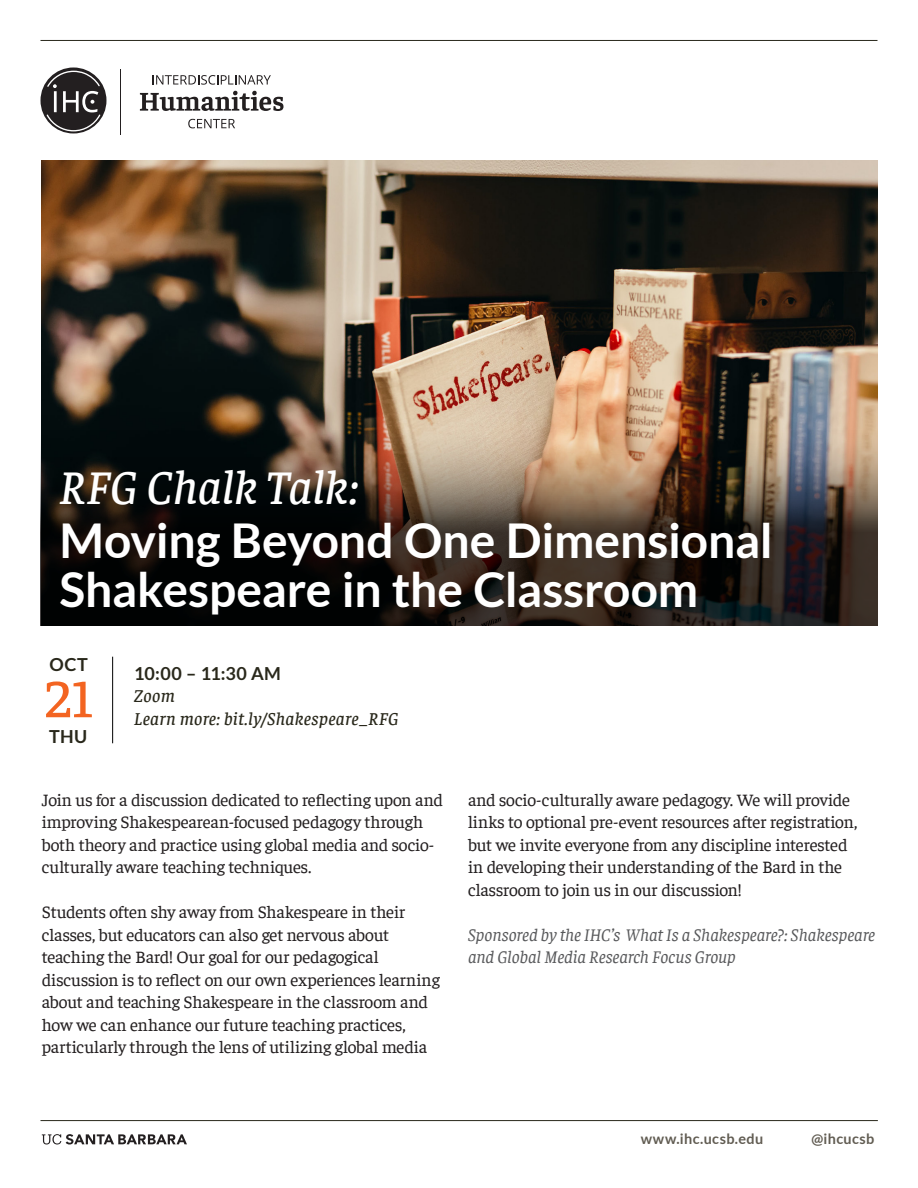
<style>
.page{position:relative;width:918px;height:1188px;background:#fff}
.page>*{position:absolute;margin:0;border:0;box-sizing:border-box;transform-origin:0 0}
.t1{font:500 54px "Faustina";color:#f36421}
.t2{font:700 48px/49.5px "Lato";color:#fff}
.t3{font:italic 500 48px "Faustina";letter-spacing:-.005em;color:#fff}
.t4{font:italic 500 18px "Faustina";letter-spacing:.015em;color:#29281b}
.t5{font:700 18px "Lato";letter-spacing:.02em;color:#29281b}
.RFG_flyer_body{font:17.7px/22.5px "Faustina";letter-spacing:-.01em;color:#231f20}
.RFG_flyer_body-2{font:italic 17.7px/22.5px "Faustina";letter-spacing:-.005em;color:#57585a}
.t6{font:700 14.4px "Lato";letter-spacing:.025em;color:#615c52}
</style>
<div class="page">
<img style="left:42px;top:160px;width:836px;height:266px">
<hr style="left:40px;top:1120px;width:838px;height:1px;background:#29281b">
<hr style="left:40px;top:40px;width:838px;height:1px;background:#29281b">
<hr style="left:120px;top:69px;width:1px;height:66px;background:#231f20">
<svg style="left:140px;top:91px;width:144px;height:20px"></svg>
<svg style="left:188px;top:119px;width:47px;height:9px"></svg>
<svg style="left:153px;top:75px;width:118px;height:10px"></svg>
<svg style="left:40px;top:68px;width:66px;height:65px"></svg>
<svg style="left:42px;top:1134px;width:145px;height:11px"></svg>
<img style="left:40px;top:426px;width:838px;height:200px">
<hr style="left:112px;top:657px;width:1px;height:86px;background:#000">
<p class="t3" style="left:59px;top:455px;width:301px">RFG Chalk Talk:</p>
<p class="t2" style="left:59px;top:515px;width:715px">Moving Beyond One Dimensional<br>Shakespeare in the Classroom</p>
<p class="t5" style="left:50px;top:654px;width:40px">OCT</p>
<p class="t1" style="left:44px;top:662px;width:50px">21</p>
<p class="t5" style="left:49px;top:726px;width:39px">THU</p>
<p class="t5" style="left:134px;top:663px;width:148px">10:00 – 11:30 AM</p>
<p class="t4" style="left:134px;top:684px;width:42px">Zoom</p>
<p class="t4" style="left:134px;top:707px;width:266px">Learn more: bit.ly/Shakespeare_RFG</p>
<p class="RFG_flyer_body" style="left:42px;top:787px;width:403px">Join us for a discussion dedicated to reflecting upon and improving Shakespearean-focused pedagogy through both theory and practice using global media and socio&shy;culturally aware teaching techniques.</p>
<p class="RFG_flyer_body" style="left:42px;top:899px;width:400px">Students often shy away from Shakespeare in their classes, but educators can also get nervous about teaching the Bard! Our goal for our pedagogical discussion is to reflect on our own experiences learning about and teaching Shakespeare in the classroom and how we can enhance our future teaching practices, particularly through the lens of utilizing global media</p>
<p class="RFG_flyer_body" style="left:468px;top:787px;width:391px">and socio-culturally aware pedagogy. We will provide links to optional pre-event resources after registration, but we invite everyone from any discipline interested in developing their understanding of the Bard in the classroom to join us in our discussion!</p>
<p class="RFG_flyer_body-2" style="left:468px;top:922px;width:409px">Sponsored by the IHC’s What Is a Shakespeare?: Shakespeare and Global Media Research Focus Group</p>
<p class="t6" style="left:641px;top:1131px;width:124px">www.ihc.ucsb.edu</p>
<p class="t6" style="left:812px;top:1131px;width:64px">@ihcucsb</p>
</div>
